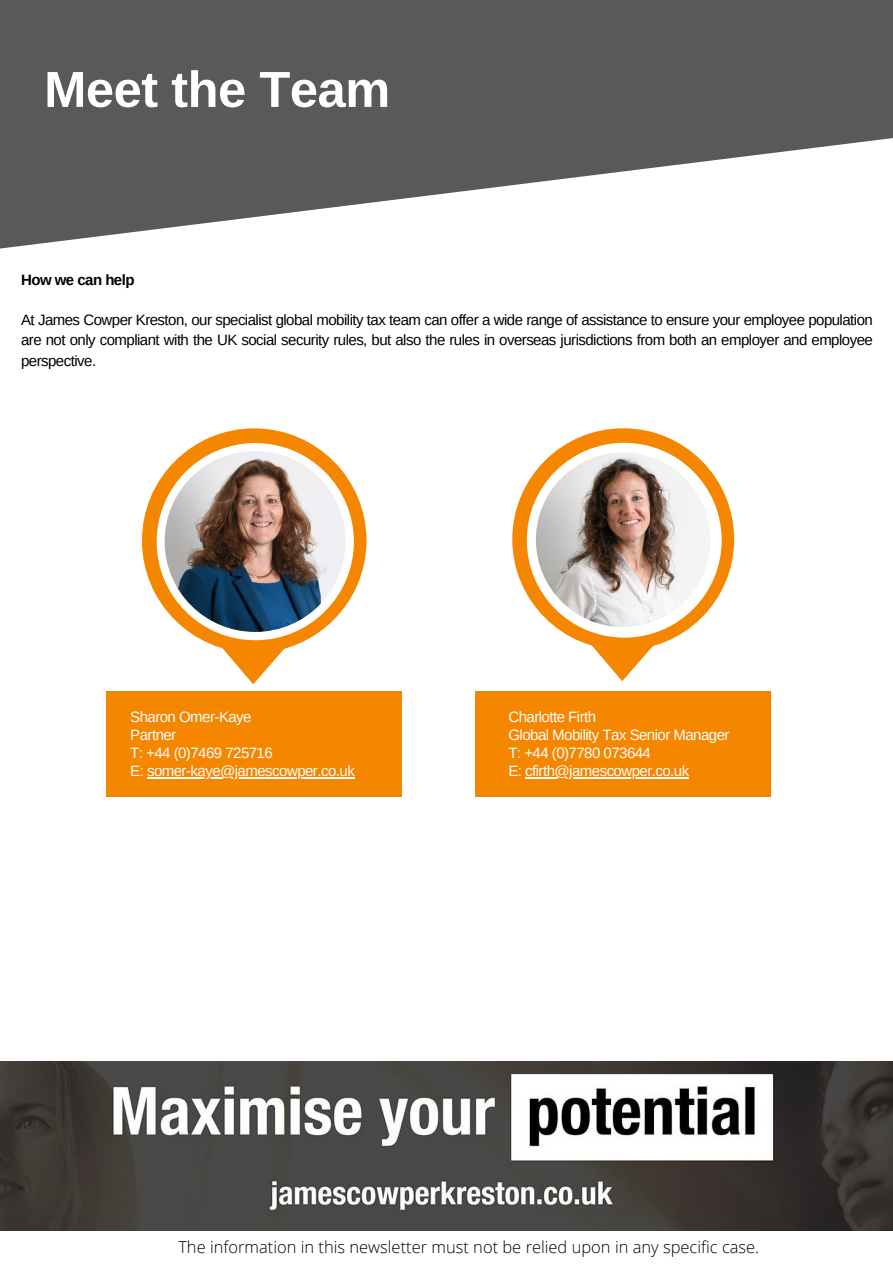
<style>
.page{position:relative;width:893px;height:1264px;background:#fff}
.page>*{position:absolute;margin:0;border:0;box-sizing:border-box;transform-origin:0 0}
.t1{font:700 50.7px "Arimo";letter-spacing:-.01em;color:#fff}
.t2{font:300 16.5px "Open Sans";color:#000}
.t3{font:15px/20.2px "Arimo";letter-spacing:-.035em;color:#000;text-align:justify}
.t4{font:15px "Arimo";letter-spacing:-.035em;color:#fff}
.t5{font:700 15px "Arimo";letter-spacing:-.035em;color:#000}
</style>
<div class="page">
<img style="left:0;top:1061px;width:892px;height:169px">
<svg style="left:0;top:0;width:892px;height:249px;fill:#595958"></svg>
<div style="left:512px;top:428px;width:222px;height:222px;background:#f48600;border-radius:50%"></div>
<div style="left:526px;top:443px;width:195px;height:194px;background:#fff;border-radius:50%"></div>
<svg style="left:587px;top:644px;width:71px;height:37px"></svg>
<img style="left:536px;top:452px;width:174px;height:175px;border-radius:50%">
<div style="left:142px;top:428px;width:224px;height:225px;background:#f48600;border-radius:50%"></div>
<div style="left:157px;top:443px;width:197px;height:197px;background:#fff;border-radius:50%"></div>
<svg style="left:217px;top:646px;width:73px;height:38px"></svg>
<img style="left:165px;top:451px;width:180px;height:181px;border-radius:50%">
<div style="left:107px;top:691px;width:294px;height:106px;background:#f48600"></div>
<hr style="left:147px;top:777px;width:207px;height:1px;background:#fff">
<div style="left:475px;top:691px;width:295px;height:106px;background:#f48600"></div>
<hr style="left:525px;top:777px;width:163px;height:1px;background:#fff">
<h1 class="t1" style="left:44px;top:61px;width:347px">Meet the Team</h1>
<p class="t5" style="left:21px;top:271px;width:115px">How we can help</p>
<p class="t3" style="left:21px;top:310px;width:853px">At James Cowper Kreston, our specialist global mobility tax team can offer a wide range of assistance to ensure your employee population are not only compliant with the UK social security rules, but also the rules in overseas jurisdictions from both an employer and employee perspective.</p>
<p class="t4" style="left:130px;top:708px;width:123px">Sharon Omer-Kaye</p>
<p class="t4" style="left:130px;top:726px;width:48px">Partner</p>
<p class="t4" style="left:130px;top:744px;width:144px">T: +44 (0)7469 725716</p>
<p class="t4" style="left:130px;top:762px;width:226px">E: somer-kaye@jamescowper.co.uk</p>
<p class="t4" style="left:508px;top:708px;width:89px">Charlotte Firth</p>
<p class="t4" style="left:508px;top:726px;width:223px">Global Mobility Tax Senior Manager</p>
<p class="t4" style="left:508px;top:744px;width:144px">T: +44 (0)7780 073644</p>
<p class="t4" style="left:508px;top:762px;width:182px">E: cfirth@jamescowper.co.uk</p>
<p class="t4" style="left:516px;top:727px;width:151px">Tel: +44(0)118 9590261</p>
<p class="t4" style="left:516px;top:745px;width:182px">E: cfirth@jamescowper.co.uk</p>
<h2 class="t2" style="left:178px;top:1235px;width:582px">The information in this newsletter must not be relied upon in any specific case.</h2>
</div>
